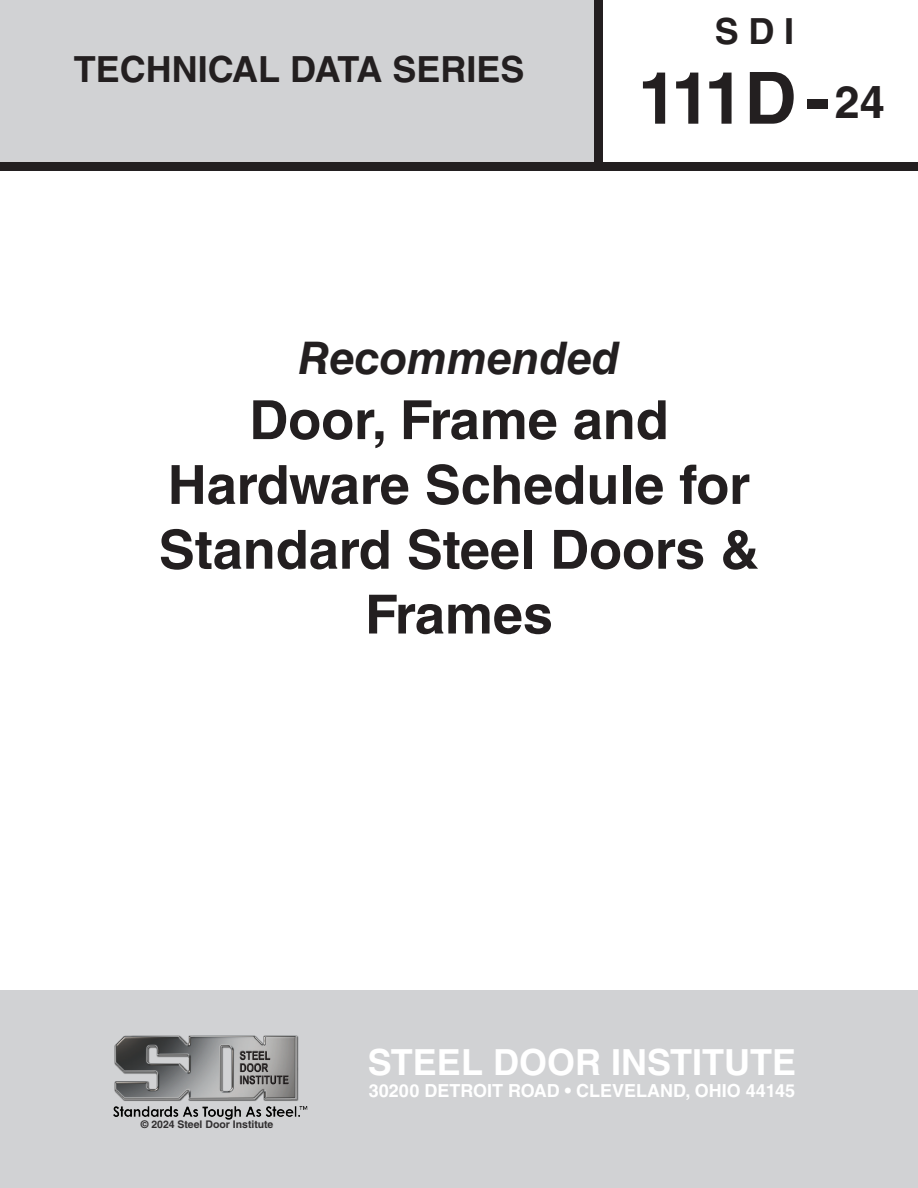
<style>
.page{position:relative;width:918px;height:1188px;background:#fff}
.page>*{position:absolute;margin:0;border:0;box-sizing:border-box;transform-origin:0 0}
.t1{font:700 72px "Helvetica LT Std";color:#231f20}
.t2{font:700 54px/64.8px "Helvetica LT Std";color:#231f20;text-align:center}
.t3{font:italic 700 45px "Helvetica LT Std";color:#231f20}
.t4{font:700 36px "Helvetica LT Std";color:#231f20}
.t5{font:700 36px "Helvetica LT Std";color:#fff}
.t6{font:700 18px "Helvetica LT Std";color:#fff}
.t7{font:700 10.5px "Helvetica LT Std";color:#312f30}
.s1{font-size:45px}
</style>
<div class="page">
<div style="left:0;top:990px;width:918px;height:198px;background:#d1d2d4"></div>
<div style="left:0;top:162px;width:918px;height:9px;background:#231f20"></div>
<div style="left:0;top:0;width:598px;height:162px;background:#d1d2d4"></div>
<div style="left:594px;top:0;width:9px;height:162px;background:#231f20"></div>
<img style="left:113px;top:1035px;width:195px;height:85px">
<p class="t4" style="left:74px;top:47px;width:452px">TECHNICAL DATA SERIES</p>
<p class="t4" style="left:715px;top:10px;width:81px">SDI</p>
<h1 class="t1" style="left:638px;top:54px;width:249px">111D-<span class="s1">24</span></h1>
<p class="t3" style="left:298px;top:331px;width:323px">Recommended</p>
<p class="t2" style="left:159px;top:387px;width:602px">Door, Frame and<br>Hardware Schedule for<br>Standard Steel Doors &amp;<br>Frames</p>
<p class="t7" style="left:141px;top:1118px;width:134px">© 2024 Steel Door Institute</p>
<p class="t5" style="left:368px;top:1040px;width:430px">STEEL DOOR INSTITUTE</p>
<p class="t6" style="left:369px;top:1079px;width:428px">30200 DETROIT ROAD • CLEVELAND, OHIO 44145</p>
</div>
